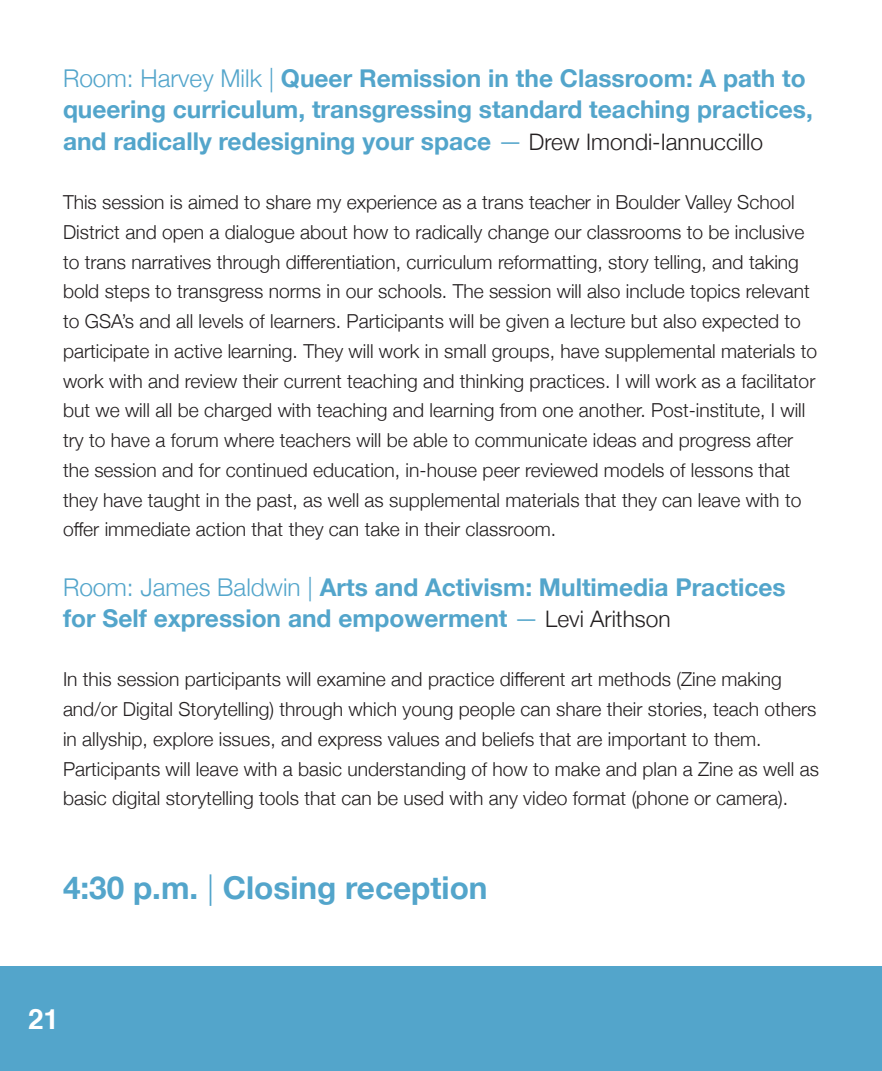
<style>
.page{position:relative;width:882px;height:1071px;background:#fff}
.page>*{position:absolute;margin:0;border:0;box-sizing:border-box;transform-origin:0 0}
.t1{font:700 31.5px "Helvetica Neue";color:#53a5cb}
.t2{font:700 28px "Helvetica";color:#fff}
.t3{font:700 24.5px/31.5px "Helvetica Neue";color:#53a5cb}
.t4{font:300 19.25px/29.8px "Helvetica Neue";color:#231f20}
.s1{font-weight:300}
.s2{font-weight:300;font-size:22.75px;color:#231f20}
</style>
<div class="page">
<div style="left:0;top:966px;width:882px;height:105px;background:#53a5cb"></div>
<p class="t3" style="left:63px;top:63px;width:751px"><span class="s1">Room: Harvey Milk |</span> Queer Remission in the Classroom: A path to queering curriculum, transgressing standard teaching practices, and radically redesigning your space <span class="s1">—</span> <span class="s2">Drew Imondi-Iannuccillo</span></p>
<p class="t4" style="left:63px;top:186px;width:756px">This session is aimed to share my experience as a trans teacher in Boulder Valley School District and open a dialogue about how to radically change our classrooms to be inclusive to trans narratives through differentiation, curriculum reformatting, story telling, and taking bold steps to transgress norms in our schools. The session will also include topics relevant to GSA’s and all levels of learners. Participants will be given a lecture but also expected to participate in active learning. They will work in small groups, have supplemental materials to work with and review their current teaching and thinking practices. I will work as a facilitator but we will all be charged with teaching and learning from one another. Post-institute, I will try to have a forum where teachers will be able to communicate ideas and progress after the session and for continued education, in-house peer reviewed models of lessons that they have taught in the past, as well as supplemental materials that they can leave with to offer immediate action that they can take in their classroom.</p>
<p class="t3" style="left:63px;top:572px;width:724px"><span class="s1">Room: James Baldwin |</span> Arts and Activism: Multimedia Practices for Self expression and empowerment <span class="s1">—</span> <span class="s2">Levi Arithson</span></p>
<p class="t4" style="left:63px;top:663px;width:758px">In this session participants will examine and practice different art methods (Zine making and/or Digital Storytelling) through which young people can share their stories, teach others in allyship, explore issues, and express values and beliefs that are important to them.<br>Participants will leave with a basic understanding of how to make and plan a Zine as well as basic digital storytelling tools that can be used with any video format (phone or camera).</p>
<p class="t1" style="left:63px;top:863px;width:426px">4:30 p.m. <span class="s1">|</span> Closing reception</p>
<p class="t2" style="left:28px;top:997px;width:33px">21</p>
</div>
